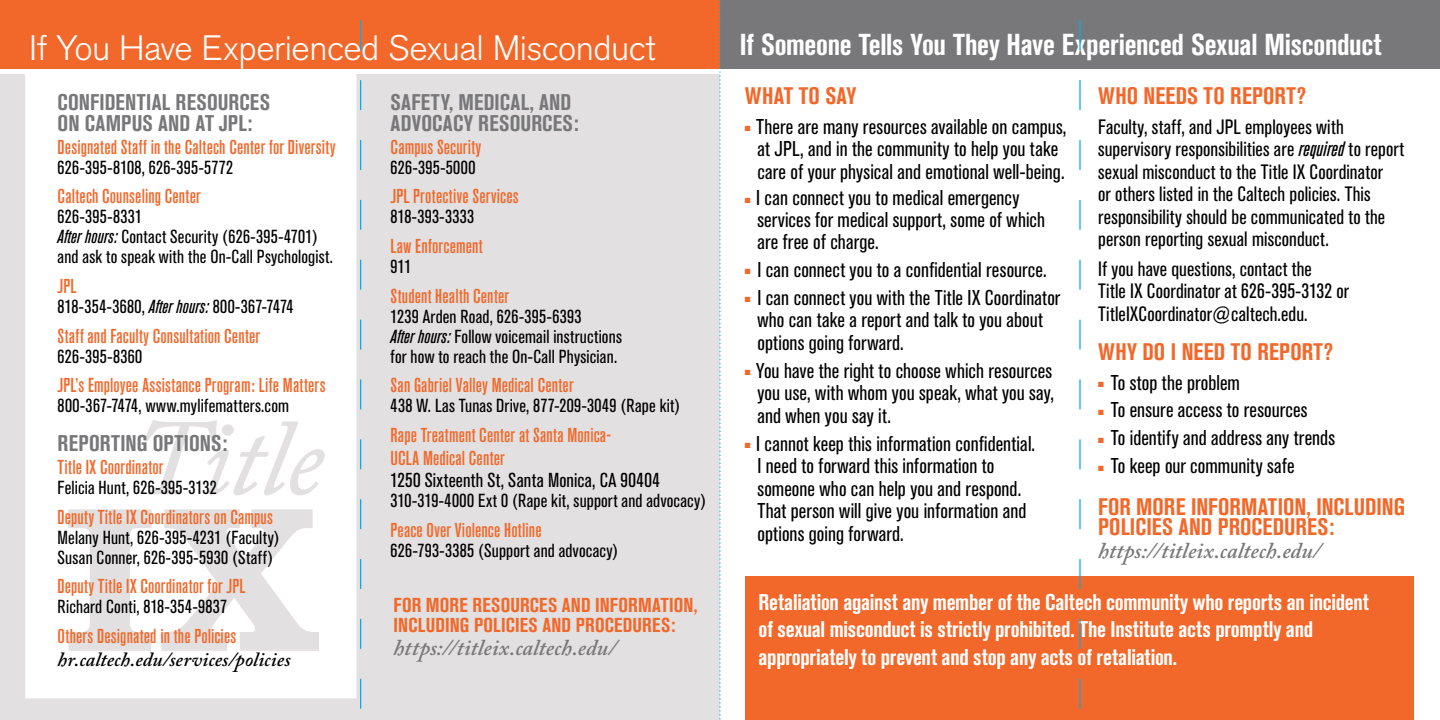
<style>
.page{position:relative;width:1440px;height:720px;background:#fff}
.page>*{position:absolute;margin:0;border:0;box-sizing:border-box;transform-origin:0 0}
.t1{font:300 35px "Akzidenz Grotesk BE";letter-spacing:-.015em;color:#fff}
.t2{font:700 condensed 30px "Akzidenz Grotesk BE";letter-spacing:-.01em;color:#fff}
.t3{font:700 condensed 23.75px/20.5px "Akzidenz Grotesk BE";letter-spacing:.01em;color:#f2682a}
.t4{font:700 condensed 22.5px/27.5px "Akzidenz Grotesk BE";letter-spacing:-.01em;color:#fff}
.t5{font:700 condensed 22.5px/20.8px "Akzidenz Grotesk BE";letter-spacing:.015em;color:#78787a}
.t6{font:italic 600 22.5px "Adobe Caslon Pro";color:#78787a}
.t7{font:condensed 21.25px/22.5px "Akzidenz Grotesk BE";letter-spacing:.005em;color:#000}
.t8{font:condensed 20.5px/22.5px "Akzidenz Grotesk BE";letter-spacing:.01em;color:#000}
.t9{font:500 condensed 20px/22.5px "Akzidenz Grotesk BE";letter-spacing:.01em;color:#f2682a}
.t10{font:700 condensed 20px/20.5px "Akzidenz Grotesk BE";letter-spacing:.02em;color:#f2682a}
.t11{font:condensed 20px "Akzidenz Grotesk BE";letter-spacing:.015em;color:#000}
.t12{font:italic 600 20px "Adobe Caslon Pro";letter-spacing:.005em;color:#000}
.t13{font:condensed 18.75px/20px "Akzidenz Grotesk BE";letter-spacing:.015em;color:#000}
.s1{font-weight:500;font-style:italic}
.s2{color:#f2682a}
</style>
<div class="page">
<div style="left:0;top:74px;width:720px;height:646px;background:#e2e0e0"></div>
<svg style="left:25px;top:74px;width:332px;height:624px;background:#fbfbfb"></svg>
<div style="left:745px;top:576px;width:669px;height:144px;background:#f2682a"></div>
<div style="left:720px;top:0;width:720px;height:69px;background:#78787a"></div>
<div style="left:0;top:0;width:720px;height:69px;background:#f2682a"></div>
<svg style="left:719px;top:0;width:2px;height:720px"></svg>
<svg style="left:360px;top:20px;width:1px;height:689px"></svg>
<svg style="left:1079px;top:20px;width:2px;height:689px"></svg>
<h1 class="t1" style="left:29px;top:29px;width:628px">If You Have Experienced Sexual Misconduct</h1>
<p class="t5" style="left:58px;top:93px;width:212px">CONFIDENTIAL RESOURCES<br>ON CAMPUS AND AT JPL:</p>
<p class="t9" style="left:58px;top:136px;width:279px">Designated Staff in the Caltech Center for Diversity</p>
<p class="t13" style="left:58px;top:157px;width:177px">626-395-8108, 626-395-5772</p>
<p class="t9" style="left:58px;top:186px;width:145px">Caltech Counseling Center</p>
<p class="t13" style="left:58px;top:207px;width:277px">626-395-8331<br><span class="s1">After hours:</span> Contact Security (626-395-4701) and ask to speak with the On-Call Psychologist.</p>
<p class="t9" style="left:58px;top:275px;width:20px">JPL</p>
<p class="t13" style="left:58px;top:297px;width:237px">818-354-3680, <span class="s1">After hours:</span> 800-367-7474</p>
<p class="t9" style="left:58px;top:325px;width:204px">Staff and Faculty Consultation Center</p>
<p class="t13" style="left:58px;top:347px;width:86px">626-395-8360</p>
<p class="t9" style="left:58px;top:375px;width:269px">JPL’s Employee Assistance Program: Life Matters</p>
<p class="t13" style="left:58px;top:396px;width:233px">800-367-7474, www.mylifematters.com</p>
<p class="t5" style="left:58px;top:434px;width:171px">REPORTING OPTIONS :</p>
<p class="t9" style="left:58px;top:456px;width:107px">Title IX Coordinator</p>
<p class="t13" style="left:58px;top:478px;width:161px">Felicia Hunt, 626-395-3132</p>
<p class="t9" style="left:58px;top:506px;width:217px">Deputy Title IX Coordinators on Campus</p>
<p class="t13" style="left:58px;top:528px;width:224px">Melany Hunt, 626-395-4231 (Faculty)<br>Susan Conner, 626-395-5930 (Staff)</p>
<p class="t9" style="left:58px;top:576px;width:189px">Deputy Title IX Coordinator for JPL</p>
<p class="t13" style="left:58px;top:597px;width:171px">Richard Conti, 818-354-9837</p>
<p class="t9" style="left:58px;top:625px;width:180px">Others Designated in the Policies</p>
<p class="t12" style="left:58px;top:647px;width:235px">hr.caltech.edu/services/policies</p>
<p class="t5" style="left:391px;top:93px;width:189px">SAFETY, MEDICAL, AND<br>ADVOCACY RESOURCES:</p>
<p class="t9" style="left:391px;top:136px;width:92px">Campus Security</p>
<p class="t13" style="left:391px;top:157px;width:86px">626-395-5000</p>
<p class="t9" style="left:391px;top:186px;width:130px">JPL Protective Services</p>
<p class="t13" style="left:391px;top:207px;width:85px">818-393-3333</p>
<p class="t9" style="left:391px;top:235px;width:93px">Law Enforcement</p>
<p class="t13" style="left:391px;top:257px;width:22px">911</p>
<p class="t9" style="left:391px;top:285px;width:120px">Student Health Center</p>
<p class="t13" style="left:391px;top:307px;width:233px">1239 Arden Road, 626-395-6393<br><span class="s1">After hours:</span> Follow voicemail instructions for how to reach the On-Call Physician.</p>
<p class="t9" style="left:391px;top:375px;width:185px">San Gabriel Valley Medical Center</p>
<p class="t13" style="left:391px;top:396px;width:291px">438 W. Las Tunas Drive, 877-209-3049 (Rape kit)</p>
<p class="t9" style="left:391px;top:424px;width:222px">Rape Treatment Center at Santa Monica-<br>UCLA Medical Center</p>
<p class="t11" style="left:391px;top:469px;width:271px">1250 Sixteenth St, Santa Monica, CA 90404</p>
<p class="t13" style="left:391px;top:491px;width:317px">310-319-4000 Ext 0 (Rape kit, support and advocacy)</p>
<p class="t9" style="left:391px;top:519px;width:152px">Peace Over Violence Hotline</p>
<p class="t13" style="left:391px;top:541px;width:229px">626-793-3385 (Support and advocacy)</p>
<p class="t10" style="left:394px;top:595px;width:305px">FOR MORE RESOURCES AND INFORMATION,<br>INCLUDING POLICIES AND PROCEDURES:</p>
<p class="t6" style="left:394px;top:634px;width:224px">https://titleix.caltech.edu/</p>
<h2 class="t2" style="left:740px;top:27px;width:643px">IF SOMEONE TELLS YOU THEY HAVE EXPERIENCED SEXUAL MISCONDUCT</h2>
<p class="t3" style="left:745px;top:86px;width:111px">WHAT TO SAY</p>
<p class="t7" style="left:745px;top:115px;width:323px;text-align:center"><span class="s2">■</span> There are many resources available on campus, at JPL, and in the community to help you take care of your physical and emotional well-being.</p>
<p class="t7" style="left:757px;top:187px;width:289px;text-indent:-13px"><span class="s2">■</span> I can connect you to medical emergency services for medical support, some of which are free of charge.</p>
<p class="t7" style="left:745px;top:259px;width:303px"><span class="s2">■</span> I can connect you to a confidential resource.</p>
<p class="t7" style="left:757px;top:287px;width:304px;text-indent:-13px"><span class="s2">■</span> I can connect you with the Title IX Coordinator who can take a report and talk to you about options going forward.</p>
<p class="t7" style="left:757px;top:360px;width:298px;text-align:justify;text-indent:-13px"><span class="s2">■</span> You have the right to choose which resources you use, with whom you speak, what you say, and when you say it.</p>
<p class="t7" style="left:757px;top:432px;width:279px;text-indent:-13px"><span class="s2">■</span> I cannot keep this information confidential.<br>I need to forward this information to someone who can help you and respond.<br>That person will give you information and options going forward.</p>
<p class="t3" style="left:1098px;top:86px;width:209px">WHO NEEDS TO REPORT?</p>
<p class="t8" style="left:1098px;top:116px;width:307px">Faculty, staff, and JPL employees with supervisory responsibilities are <span class="s1">required</span> to report sexual misconduct to the Title IX Coordinator<br>or others listed in the Caltech policies. This responsibility should be communicated to the person reporting sexual misconduct.</p>
<p class="t8" style="left:1098px;top:258px;width:252px">If you have questions, contact the<br>Title IX Coordinator at 626-395-3132 or<br>TitleIXCoordinator@caltech.edu.</p>
<p class="t3" style="left:1098px;top:342px;width:236px">WHY DO I NEED TO REPORT?</p>
<p class="t7" style="left:1098px;top:371px;width:143px"><span class="s2">■</span> To stop the problem</p>
<p class="t7" style="left:1098px;top:399px;width:211px"><span class="s2">■</span> To ensure access to resources</p>
<p class="t7" style="left:1098px;top:427px;width:238px"><span class="s2">■</span> To identify and address any trends</p>
<p class="t7" style="left:1098px;top:455px;width:198px"><span class="s2">■</span> To keep our community safe</p>
<p class="t3" style="left:1098px;top:497px;width:309px">FOR MORE INFORMATION, INCLUDING<br>POLICIES AND PROCEDURES:</p>
<p class="t6" style="left:1098px;top:537px;width:224px">https://titleix.caltech.edu/</p>
<p class="t4" style="left:759px;top:589px;width:612px">RETALIATION AGAINST ANY MEMBER OF THE CALTECH COMMUNITY WHO REPORTS AN INCIDENT<br>OF SEXUAL MISCONDUCT IS STRICTLY PROHIBITED. THE INSTITUTE ACTS PROMPTLY AND<br>APPROPRIATELY TO PREVENT AND STOP ANY ACTS OF RETALIATION.</p>
</div>
